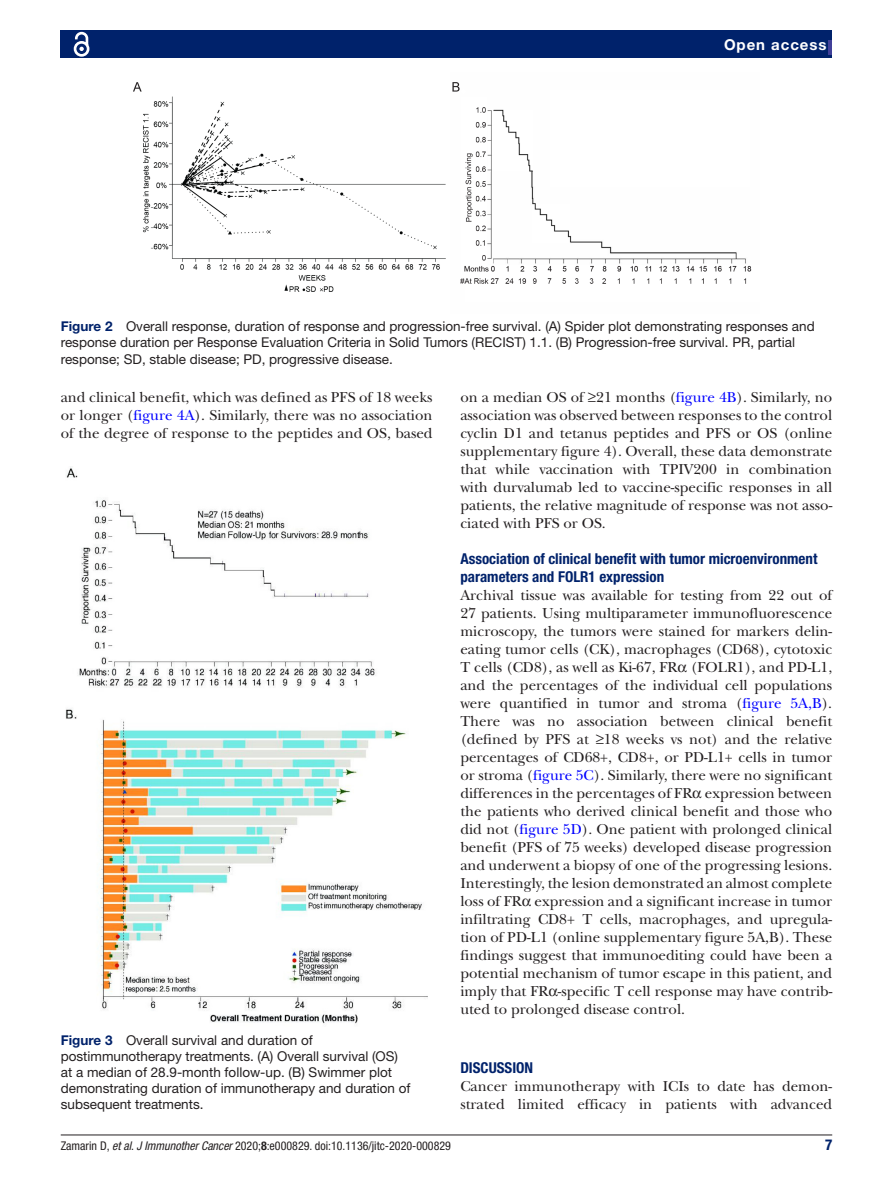
<style>
.page{position:relative;width:893px;height:1191px;background:#fff}
.page>*{position:absolute;margin:0;border:0;box-sizing:border-box;transform-origin:0 0}
.t1{font:15px/18px "New Baskerville";color:#231f20;text-align:justify}
.t2{font:700 condensed 15px/18px "Helvetica Neue LT Std";color:#00226b}
.t3{font:700 15px "Helvetica Neue LT Std";letter-spacing:.065em;color:#fff}
.t4{font:13.5px/16.2px "Helvetica Neue LT Std";color:#231f20}
.t5{font:condensed 12px "Helvetica Neue LT Std";color:#231f20}
.s1{font-weight:700;color:#00226b}
.s2{color:#00f}
.s3{font-style:italic}
.s4{font-weight:700}
</style>
<div class="page">
<hr style="left:61px;top:1134px;width:771px;height:1px;background:#231f20">
<div style="left:61px;top:31px;width:771px;height:27px;background:#00226b"></div>
<hr style="left:828px;top:40px;width:4px;height:15px;background:#414099">
<svg style="left:73px;top:31px;width:17px;height:26px"></svg>
<img style="left:134px;top:82px;width:618px;height:210px">
<img style="left:66px;top:467px;width:362px;height:557px">
<p class="t3" style="left:724px;top:35px;width:104px">Open access</p>
<p class="t4" style="left:61px;top:318px;width:755px"><span class="s1">Figure 2</span> Overall response, duration of response and progression-free survival. (A) Spider plot demonstrating responses and response duration per Response Evaluation Criteria in Solid Tumors (RECIST) 1.1. (B) Progression-free survival. PR, partial response; SD, stable disease; PD, progressive disease.</p>
<p class="t1" style="left:61px;top:388px;width:373px">and clinical benefit, which was defined as PFS of 18 weeks or longer (<span class="s2">figure 4A</span>). Similarly, there was no association of the degree of response to the peptides and OS, based</p>
<p class="t1" style="left:460px;top:388px;width:373px">on a median OS of ≥21 months (<span class="s2">figure 4B</span>). Similarly, no association was observed between responses to the control cyclin D1 and tetanus peptides and PFS or OS (online supplementary figure 4). Overall, these data demonstrate that while vaccination with TPIV200 in combination with durvalumab led to vaccine-specific responses in all patients, the relative magnitude of response was not asso&shy;ciated with PFS or OS.</p>
<p class="t2" style="left:460px;top:549px;width:359px">Association of clinical benefit with tumor microenvironment parameters and FOLR1 expression</p>
<p class="t1" style="left:460px;top:586px;width:373px">Archival tissue was available for testing from 22 out of 27 patients. Using multiparameter immunofluorescence microscopy, the tumors were stained for markers delin&shy;eating tumor cells (CK), macrophages (CD68), cytotoxic T cells (CD8), as well as Ki-67, FR (FOLR1), and PD-L1, and the percentages of the individual cell populations were quantified in tumor and stroma (<span class="s2">figure 5A,B</span>).<br>There was no association between clinical benefit (defined by PFS at ≥18 weeks vs not) and the relative percentages of CD68+, CD8+, or PD-L1+ cells in tumor or stroma (<span class="s2">figure 5C</span>). Similarly, there were no significant differences in the percentages of FR expression between the patients who derived clinical benefit and those who did not (<span class="s2">figure 5D</span>). One patient with prolonged clinical benefit (PFS of 75 weeks) developed disease progression and underwent a biopsy of one of the progressing lesions.<br>Interestingly, the lesion demonstrated an almost complete loss of FR expression and a significant increase in tumor infiltrating CD8+ T cells, macrophages, and upregula&shy;tion of PD-L1 (online supplementary figure 5A,B). These findings suggest that immunoediting could have been a potential mechanism of tumor escape in this patient, and imply that FR -specific T cell response may have contrib&shy;uted to prolonged disease control.</p>
<p class="t4" style="left:61px;top:1031px;width:351px"><span class="s1">Figure 3</span> Overall survival and duration of postimmunotherapy treatments. (A) Overall survival (OS) at a median of 28.9-month follow-up. (B) Swimmer plot demonstrating duration of immunotherapy and duration of subsequent treatments.</p>
<p class="t2" style="left:460px;top:1058px;width:74px">Discussion</p>
<p class="t1" style="left:460px;top:1077px;width:373px">Cancer immunotherapy with ICIs to date has demon&shy;strated limited efficacy in patients with advanced</p>
<p class="t5" style="left:61px;top:1138px;width:392px">Zamarin D, <span class="s3">et al</span>. <span class="s3">J Immunother Cancer</span> 2020;<span class="s4">8</span>:e000829. doi:10.1136/jitc-2020-000829</p>
<p class="t2" style="left:825px;top:1135px;width:9px">7</p>
</div>
